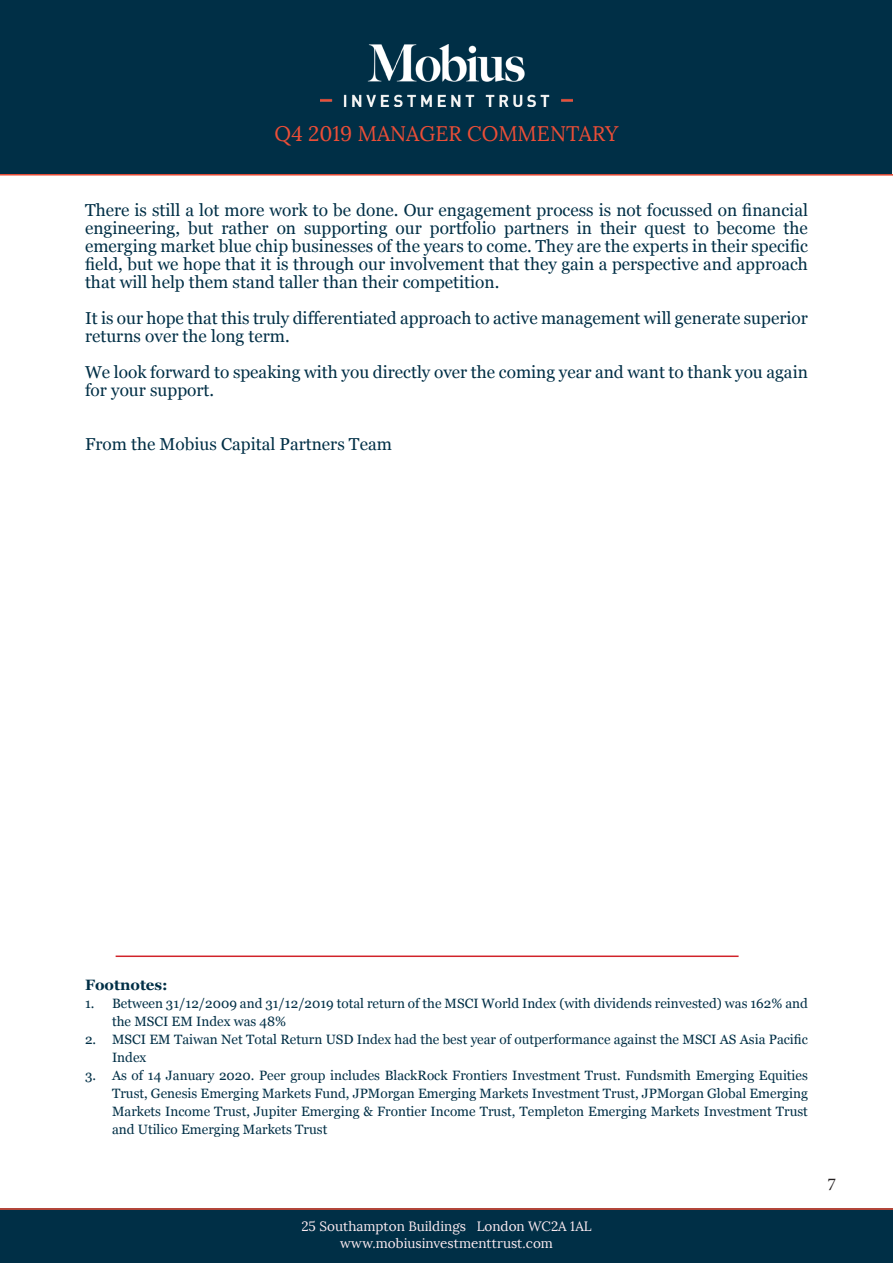
<style>
.page{position:relative;width:893px;height:1263px;background:#fff}
.page>*{position:absolute;margin:0;border:0;box-sizing:border-box;transform-origin:0 0}
.t1{font:21px "Lora";color:#ec4e37}
.t2{font:18px "Minion Pro";color:#231f20}
.t3{font:17.25px/18px "Georgia";color:#002f46}
.t4{font:700 15px "Georgia";color:#002f46}
.t5{font:13.5px/18px "Georgia";color:#002f46}
.t6{font:13.5px/16.2px "Lora";color:#fcebf1;text-align:center}
</style>
<div class="page">
<div style="left:0;top:0;width:892px;height:175px;background:#002f46"></div>
<img style="left:321px;top:45px;width:251px;height:61px">
<div style="left:0;top:1209px;width:893px;height:54px;background:#002f46"></div>
<hr style="left:0;top:174px;width:893px;height:2px;background:#ec4e37">
<hr style="left:0;top:1208px;width:893px;height:2px;background:#ec4e37">
<hr style="left:116px;top:955px;width:623px;height:2px;background:#d1232a">
<p class="t1" style="left:275px;top:121px;width:345px">Q4 2019 MANAGER COMMENTARY</p>
<p class="t3" style="left:85px;top:200px;width:724px;text-align:justify">There is still a lot more work to be done. Our engagement process is not focussed on financial engineering, but rather on supporting our portfolio partners in their quest to become the emerging market blue chip businesses of the years to come. They are the experts in their specific field, but we hope that it is through our involvement that they gain a perspective and approach that will help them stand taller than their competition.</p>
<p class="t3" style="left:85px;top:308px;width:724px">It is our hope that this truly differentiated approach to active management will generate superior returns over the long term.</p>
<p class="t3" style="left:85px;top:362px;width:724px">We look forward to speaking with you directly over the coming year and want to thank you again for your support.</p>
<p class="t3" style="left:85px;top:434px;width:308px">From the Mobius Capital Partners Team</p>
<p class="t4" style="left:85px;top:974px;width:84px">Footnotes:</p>
<p class="t5" style="left:112px;top:994px;width:697px;text-indent:-27px">1. Between 31/12/2009 and 31/12/2019 total return of the MSCI World Index (with dividends reinvested) was 162% and the MSCI EM Index was 48%</p>
<p class="t5" style="left:112px;top:1030px;width:697px;text-indent:-27px">2. MSCI EM Taiwan Net Total Return USD Index had the best year of outperformance against the MSCI AS Asia Pacific<br>Index</p>
<p class="t5" style="left:112px;top:1066px;width:697px;text-align:justify;text-indent:-27px">3. As of 14 January 2020. Peer group includes BlackRock Frontiers Investment Trust. Fundsmith Emerging Equities Trust, Genesis Emerging Markets Fund, JPMorgan Emerging Markets Investment Trust, JPMorgan Global Emerging Markets Income Trust, Jupiter Emerging &amp; Frontier Income Trust, Templeton Emerging Markets Investment Trust and Utilico Emerging Markets Trust</p>
<p class="t6" style="left:301px;top:1218px;width:292px">25 Southampton Buildings London WC2A 1AL www.mobiusinvestmenttrust.com</p>
<p class="t2" style="left:827px;top:1172px;width:10px">7</p>
</div>
